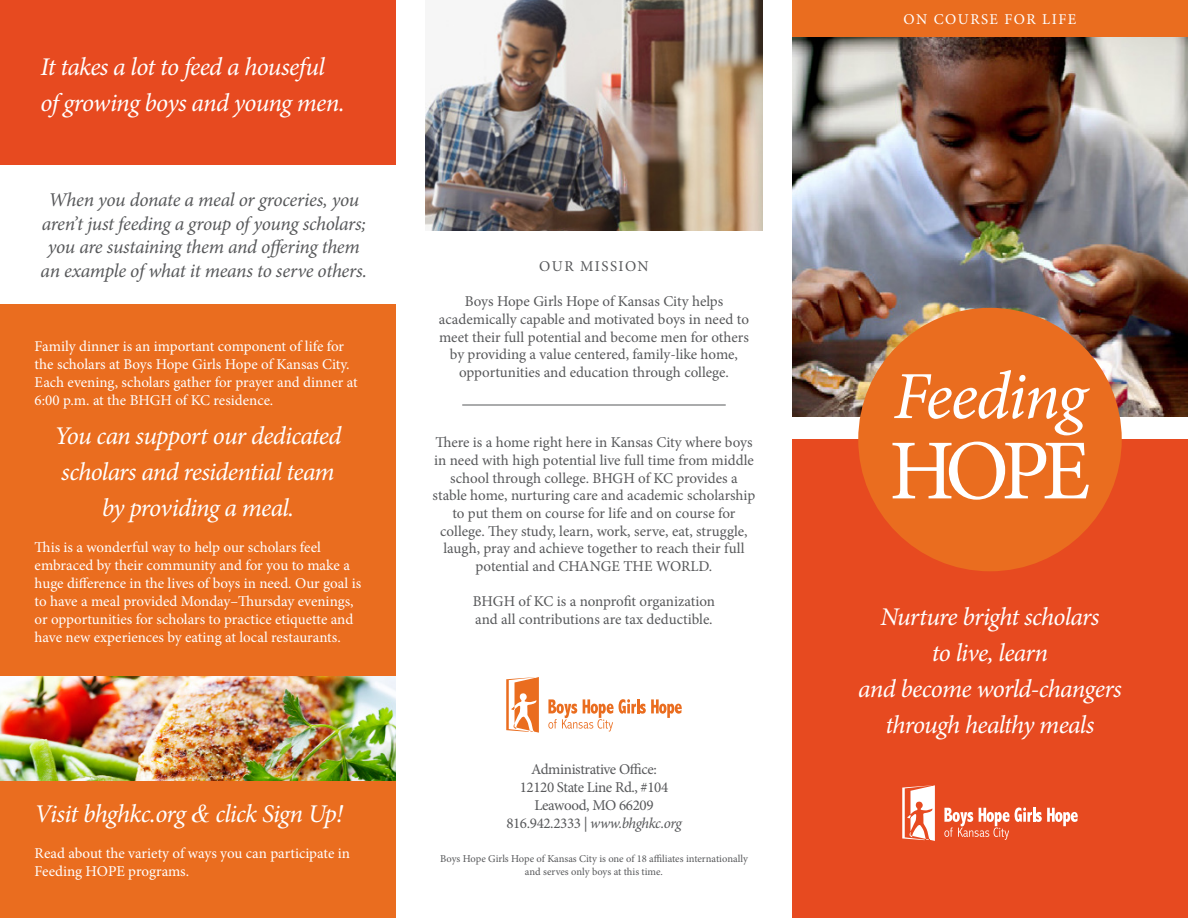
<style>
.page{position:relative;width:1188px;height:918px;background:#fff}
.page>*{position:absolute;margin:0;border:0;box-sizing:border-box;transform-origin:0 0}
.t1{font:italic 67.5px "Minion Pro";letter-spacing:-.035em;color:#fff}
.t2{font:italic 25.5px/36px "Minion Pro";letter-spacing:-.03em;color:#fff}
.t3{font:italic 19.5px/23.4px "Minion Pro";letter-spacing:-.02em;color:#57585a;text-align:center}
.t4{font:15px/17.7px "Minion Pro";letter-spacing:-.005em;color:#57585a;text-align:center}
.t5{font:15px/18px "Minion Pro";color:#fff}
.t6{font:15px "Minion Pro";letter-spacing:-.025em;color:#57585a}
.t7{font:italic 15px "Minion Pro";letter-spacing:-.03em;color:#57585a}
.t8{font:15px "Minion Pro";letter-spacing:.1em;color:#fff}
.t9{font:15px "Minion Pro";letter-spacing:.095em;color:#57585a}
.t10{font:10.5px/12.6px "Minion Pro";letter-spacing:-.005em;color:#57585a;text-align:center}
.s1{font-style:normal}
.s2{font-family:"Times New Roman"}
</style>
<div class="page">
<div style="left:0;top:0;width:396px;height:164px;background:#e74a20"></div>
<img style="left:792px;top:37px;width:396px;height:380px">
<div style="left:792px;top:440px;width:396px;height:478px;background:#e74a20"></div>
<div style="left:858px;top:308px;width:264px;height:263px;background:#ea6d1f;border-radius:50%"></div>
<svg style="left:892px;top:442px;width:197px;height:58px"></svg>
<svg style="left:902px;top:785px;width:33px;height:56px"></svg>
<svg style="left:944px;top:807px;width:134px;height:33px"></svg>
<svg style="left:506px;top:677px;width:33px;height:56px"></svg>
<svg style="left:548px;top:699px;width:134px;height:33px"></svg>
<div style="left:0;top:305px;width:396px;height:613px;background:#ea6d1f"></div>
<img style="left:425px;top:0;width:338px;height:230px">
<div style="left:792px;top:0;width:396px;height:37px;background:#ea6d1f"></div>
<hr style="left:462px;top:405px;width:264px;height:1px;background:#57585a">
<img style="left:0;top:677px;width:396px;height:103px">
<p class="t2" style="left:40px;top:49px;width:306px">It takes a lot to feed a houseful of growing boys and young men.</p>
<p class="t3" style="left:41px;top:188px;width:328px">When you donate a meal or groceries, you aren’t just feeding a group of young scholars; you are sustaining them and offering them an example of what it means to serve others.</p>
<p class="t5" style="left:35px;top:337px;width:325px">Family dinner is an important component of life for the scholars at Boys Hope Girls Hope of Kansas City.<br>Each evening, scholars gather for prayer and dinner at 6:00 p.m. at the BHGH of KC residence.</p>
<p class="t2" style="left:55px;top:418px;width:288px;text-align:center">You can support our dedicated scholars and residential team by providing a meal.</p>
<p class="t5" style="left:35px;top:538px;width:328px">This is a wonderful way to help our scholars feel embraced by their community and for you to make a huge difference in the lives of boys in need. Our goal is to have a meal provided Monday–Thursday evenings, or opportunities for scholars to practice etiquette and have new experiences by eating at local restaurants.</p>
<p class="t9" style="left:539px;top:256px;width:111px">OUR MISSION</p>
<p class="t4" style="left:439px;top:293px;width:312px">Boys Hope Girls Hope of Kansas City helps academically capable and motivated boys in need to meet their full potential and become men for others by providing a value centered, family-like home, opportunities and education through college.</p>
<p class="t4" style="left:433px;top:434px;width:324px">There is a home right here in Kansas City where boys in need with high potential live full time from middle school through college. BHGH of KC provides a stable home, nurturing care and academic scholarship to put them on course for life and on course for college. They study, learn, work, serve, eat, struggle, laugh, pray and achieve together to reach their full potential and CHANGE THE WORLD.</p>
<p class="t4" style="left:473px;top:592px;width:244px">BHGH of KC is a nonprofit organization</p>
<p class="t4" style="left:475px;top:610px;width:239px">and all contributions are tax deductible.</p>
<p class="t6" style="left:531px;top:760px;width:127px">Administrative Office:</p>
<p class="t6" style="left:520px;top:778px;width:150px">12120 State Line Rd., #104</p>
<p class="t6" style="left:534px;top:796px;width:121px">Leawood, MO 66209</p>
<p class="t7" style="left:506px;top:813px;width:177px"><span class="s1">816.942.2333 |</span> www.bhghkc.org</p>
<p class="t2" style="left:35px;top:796px;width:310px">Visit bhghkc.org <span class="s2">&amp;</span> click Sign Up!</p>
<p class="t5" style="left:35px;top:844px;width:317px">Read about the variety of ways you can participate in<br>Feeding HOPE programs.</p>
<p class="t10" style="left:440px;top:852px;width:309px">Boys Hope Girls Hope of Kansas City is one of 18 affiliates internationally and serves only boys at this time.</p>
<p class="t8" style="left:904px;top:10px;width:174px">ON COURSE FOR LIFE</p>
<p class="t1" style="left:893px;top:350px;width:194px">Feeding</p>
<p class="t2" style="left:881px;top:598px;width:220px">Nurture bright scholars</p>
<p class="t2" style="left:932px;top:634px;width:118px">to live, learn</p>
<p class="t2" style="left:858px;top:670px;width:265px">and become world-changers</p>
<p class="t2" style="left:886px;top:706px;width:210px">through healthy meals</p>
</div>
